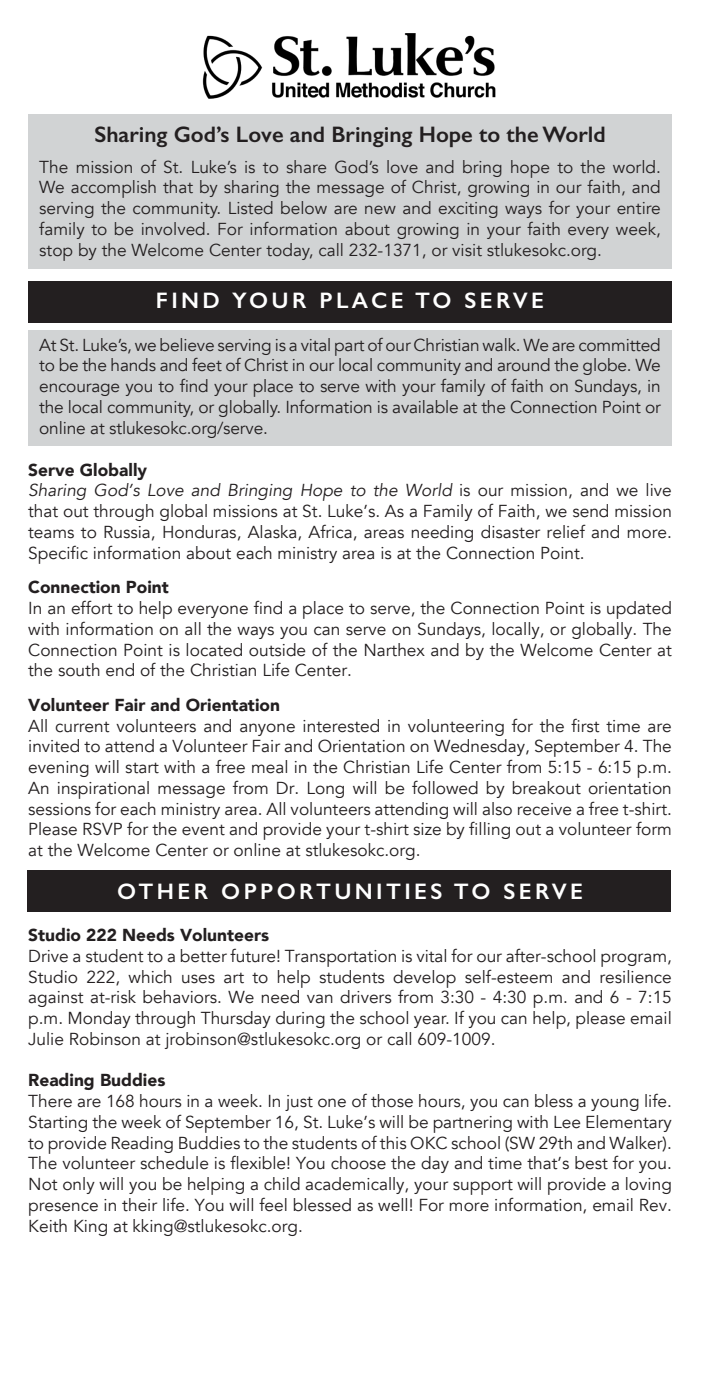
<style>
.page{position:relative;width:714px;height:1386px;background:#fff}
.page>*{position:absolute;margin:0;border:0;box-sizing:border-box;transform-origin:0 0}
.t1{font:600 22.57px "Gill Sans";letter-spacing:.15em;color:#fff}
.t2{font:600 22.57px "Gill Sans";color:#231f20}
.t3{font:17.32px/20.8px "Avenir";color:#231f20}
.s1{font-weight:900}
.s2{font-style:italic}
</style>
<div class="page">
<div style="left:28px;top:281px;width:644px;height:42px;background:#231f20"></div>
<div style="left:28px;top:330px;width:644px;height:116px;background:#d1d3d4"></div>
<div style="left:28px;top:114px;width:644px;height:155px;background:#d1d3d4"></div>
<img style="left:202px;top:33px;width:294px;height:66px">
<div style="left:27px;top:871px;width:644px;height:41px;background:#231f20"></div>
<p class="t2" style="left:94px;top:121px;width:513px">Sharing God’s Love and Bringing Hope to the World</p>
<p class="t3" style="left:39px;top:157px;width:623px;text-align:justify">The mission of St. Luke’s is to share God’s love and bring hope to the world.<br>We accomplish that by sharing the message of Christ, growing in our faith, and serving the community. Listed below are new and exciting ways for your entire family to be involved. For information about growing in your faith every week, stop by the Welcome Center today, call 232-1371, or visit stlukesokc.org.</p>
<p class="t1" style="left:156px;top:287px;width:390px">FIND YOUR PLACE TO SERVE</p>
<p class="t3" style="left:39px;top:335px;width:623px;text-align:justify">At St. Luke’s, we believe serving is a vital part of our Christian walk. We are committed to be the hands and feet of Christ in our local community and around the globe. We encourage you to find your place to serve with your family of faith on Sundays, in the local community, or globally. Information is available at the Connection Point or online at stlukesokc.org/serve.</p>
<p class="t3" style="left:28px;top:460px;width:645px"><span class="s1">Serve Globally<br></span><span class="s2">Sharing God’s Love and Bringing Hope to the World</span> is our mission, and we live that out through global missions at St. Luke’s. As a Family of Faith, we send mission teams to Russia, Honduras, Alaska, Africa, areas needing disaster relief and more.<br>Specific information about each ministry area is at the Connection Point.</p>
<p class="t3" style="left:28px;top:577px;width:645px"><span class="s1">Connection Point<br></span>In an effort to help everyone find a place to serve, the Connection Point is updated with information on all the ways you can serve on Sundays, locally, or globally. The Connection Point is located outside of the Narthex and by the Welcome Center at the south end of the Christian Life Center.</p>
<p class="t3" style="left:28px;top:695px;width:645px"><span class="s1">Volunteer Fair and Orientation<br></span>All current volunteers and anyone interested in volunteering for the first time are invited to attend a Volunteer Fair and Orientation on Wednesday, September 4. The evening will start with a free meal in the Christian Life Center from 5:15 - 6:15 p.m.<br>An inspirational message from Dr. Long will be followed by breakout orientation sessions for each ministry area. All volunteers attending will also receive a free t-shirt.<br>Please RSVP for the event and provide your t-shirt size by filling out a volunteer form at the Welcome Center or online at stlukesokc.org.</p>
<p class="t1" style="left:117px;top:877px;width:468px">OTHER OPPORTUNITIES TO SERVE</p>
<p class="t3" style="left:28px;top:925px;width:645px"><span class="s1">Studio 222 Needs Volunteers<br></span>Drive a student to a better future! Transportation is vital for our after-school program, Studio 222, which uses art to help students develop self-esteem and resilience against at-risk behaviors. We need van drivers from 3:30 - 4:30 p.m. and 6 - 7:15 p.m. Monday through Thursday during the school year. If you can help, please email Julie Robinson at jrobinson@stlukesokc.org or call 609-1009.</p>
<p class="t3" style="left:28px;top:1070px;width:645px"><span class="s1">Reading Buddies<br></span>There are 168 hours in a week. In just one of those hours, you can bless a young life.<br>Starting the week of September 16, St. Luke’s will be partnering with Lee Elementary to provide Reading Buddies to the students of this OKC school (SW 29th and Walker).<br>The volunteer schedule is flexible! You choose the day and time that’s best for you.<br>Not only will you be helping a child academically, your support will provide a loving presence in their life. You will feel blessed as well! For more information, email Rev.<br>Keith King at kking@stlukesokc.org.</p>
</div>
